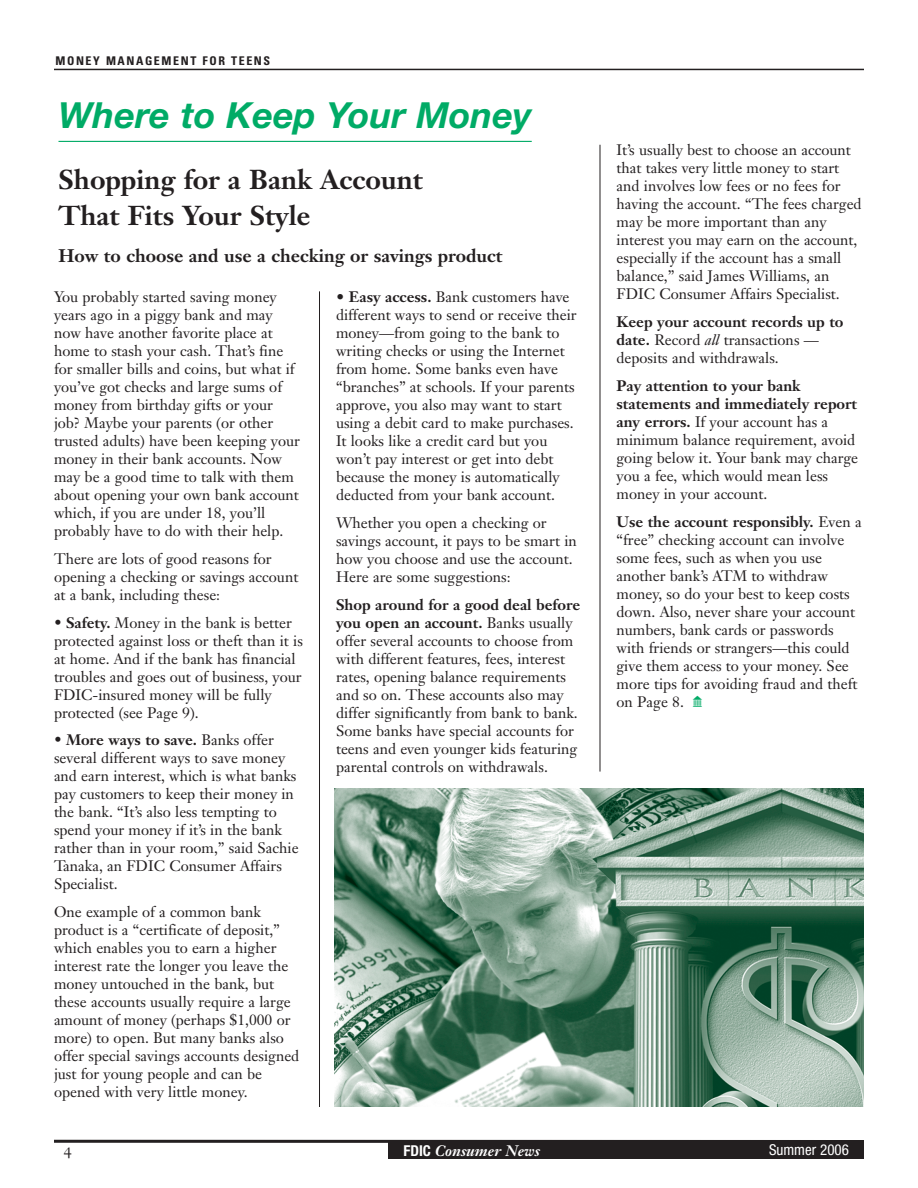
<style>
.page{position:relative;width:918px;height:1188px;background:#fff}
.page>*{position:absolute;margin:0;border:0;box-sizing:border-box;transform-origin:0 0}
.t1{font:italic 700 36px "Helvetica Neue";color:#00ab66}
.t2{font:700 27px/36px "Janson Text";color:#231f20}
.t3{font:700 18px "Janson Text";color:#231f20}
.t4{font:15px/18px "Janson Text";color:#231f20}
.t5{font:italic 700 15px "Janson Text";color:#fff}
.t6{font:condensed 15px "Helvetica Neue";color:#fff}
.t7{font:700 condensed 12px "Univers";letter-spacing:.135em;color:#231f20}
.s1{font-weight:700}
.s2{font-style:italic}
.s3{font-family:"Helvetica Neue";font-style:normal;font-stretch:condensed}
</style>
<div class="page">
<hr style="left:54px;top:69px;width:810px;height:1px;background:#231f20">
<hr style="left:54px;top:1140px;width:810px;height:3px;background:#231f20">
<div style="left:388px;top:1141px;width:476px;height:18px;background:#231f20"></div>
<hr style="left:319px;top:291px;width:1px;height:816px;background:#231f20">
<hr style="left:600px;top:145px;width:1px;height:627px;background:#231f20">
<hr style="left:58px;top:141px;width:474px;height:1px;background:#00ab66">
<img style="left:335px;top:789px;width:529px;height:318px">
<p class="t7" style="left:56px;top:56px;width:216px">MONEY MANAGEMENT FOR TEENS</p>
<h1 class="t1" style="left:58px;top:102px;width:475px">Where to Keep Your Money</h1>
<h2 class="t2" style="left:58px;top:164px;width:366px">Shopping for a Bank Account<br>That Fits Your Style</h2>
<p class="t3" style="left:58px;top:248px;width:446px">How to choose and use a checking or savings product</p>
<p class="t4" style="left:54px;top:290px;width:248px">You probably started saving money years ago in a piggy bank and may now have another favorite place at home to stash your cash. That’s fine for smaller bills and coins, but what if you’ve got checks and large sums of money from birthday gifts or your job? Maybe your parents (or other trusted adults) have been keeping your money in their bank accounts. Now may be a good time to talk with them about opening your own bank account which, if you are under 18, you’ll probably have to do with their help.</p>
<p class="t4" style="left:54px;top:551px;width:246px">There are lots of good reasons for opening a checking or savings account at a bank, including these:</p>
<p class="t4" style="left:54px;top:615px;width:250px">• <span class="s1">Safety.</span> Money in the bank is better protected against loss or theft than it is at home. And if the bank has financial troubles and goes out of business, your FDIC-insured money will be fully protected (see Page 9).</p>
<p class="t4" style="left:54px;top:733px;width:246px">• <span class="s1">More ways to save.</span> Banks offer several different ways to save money and earn interest, which is what banks pay customers to keep their money in the bank. “It’s also less tempting to spend your money if it’s in the bank rather than in your room,” said Sachie<br>Tanaka, an FDIC Consumer Affairs<br>Specialist.</p>
<p class="t4" style="left:54px;top:904px;width:247px">One example of a common bank product is a “certificate of deposit,” which enables you to earn a higher interest rate the longer you leave the money untouched in the bank, but these accounts usually require a large amount of money (perhaps $1,000 or more) to open. But many banks also offer special savings accounts designed just for young people and can be opened with very little money.</p>
<p class="t4" style="left:336px;top:289px;width:242px"><span class="s1">• Easy access.</span> Bank customers have different ways to send or receive their money—from going to the bank to writing checks or using the Internet from home. Some banks even have “branches” at schools. If your parents approve, you also may want to start using a debit card to make purchases.<br>It looks like a credit card but you won’t pay interest or get into debt because the money is automatically deducted from your bank account.</p>
<p class="t4" style="left:336px;top:515px;width:242px">Whether you open a checking or savings account, it pays to be smart in how you choose and use the account.<br>Here are some suggestions:</p>
<p class="t4" style="left:336px;top:597px;width:246px"><span class="s1">Shop around for a good deal before you open an account.</span> Banks usually offer several accounts to choose from with different features, fees, interest rates, opening balance requirements and so on. These accounts also may differ significantly from bank to bank.<br>Some banks have special accounts for teens and even younger kids featuring parental controls on withdrawals.</p>
<p class="t4" style="left:617px;top:143px;width:247px">It’s usually best to choose an account that takes very little money to start and involves low fees or no fees for having the account. “The fees charged may be more important than any interest you may earn on the account, especially if the account has a small balance,” said James Williams, an FDIC Consumer Affairs Specialist.</p>
<p class="t4" style="left:617px;top:314px;width:229px"><span class="s1">Keep your account records up to date.</span> Record <span class="s2">all</span> transactions — deposits and withdrawals.</p>
<p class="t4" style="left:617px;top:378px;width:243px"><span class="s1">Pay attention to your bank statements and immediately report any errors.</span> If your account has a minimum balance requirement, avoid going below it. Your bank may charge you a fee, which would mean less money in your account.</p>
<p class="t4" style="left:617px;top:514px;width:247px"><span class="s1">Use the account responsibly.</span> Even a “free” checking account can involve some fees, such as when you use another bank’s ATM to withdraw money, so do your best to keep costs down. Also, never share your account numbers, bank cards or passwords with friends or strangers—this could give them access to your money. See more tips for avoiding fraud and theft on Page 8.</p>
<p class="t4" style="left:64px;top:1145px;width:9px">4</p>
<p class="t5" style="left:404px;top:1145px;width:138px"><span class="s3">FDIC</span> Consumer News</p>
<p class="t6" style="left:769px;top:1144px;width:81px">Summer 2006</p>
</div>
